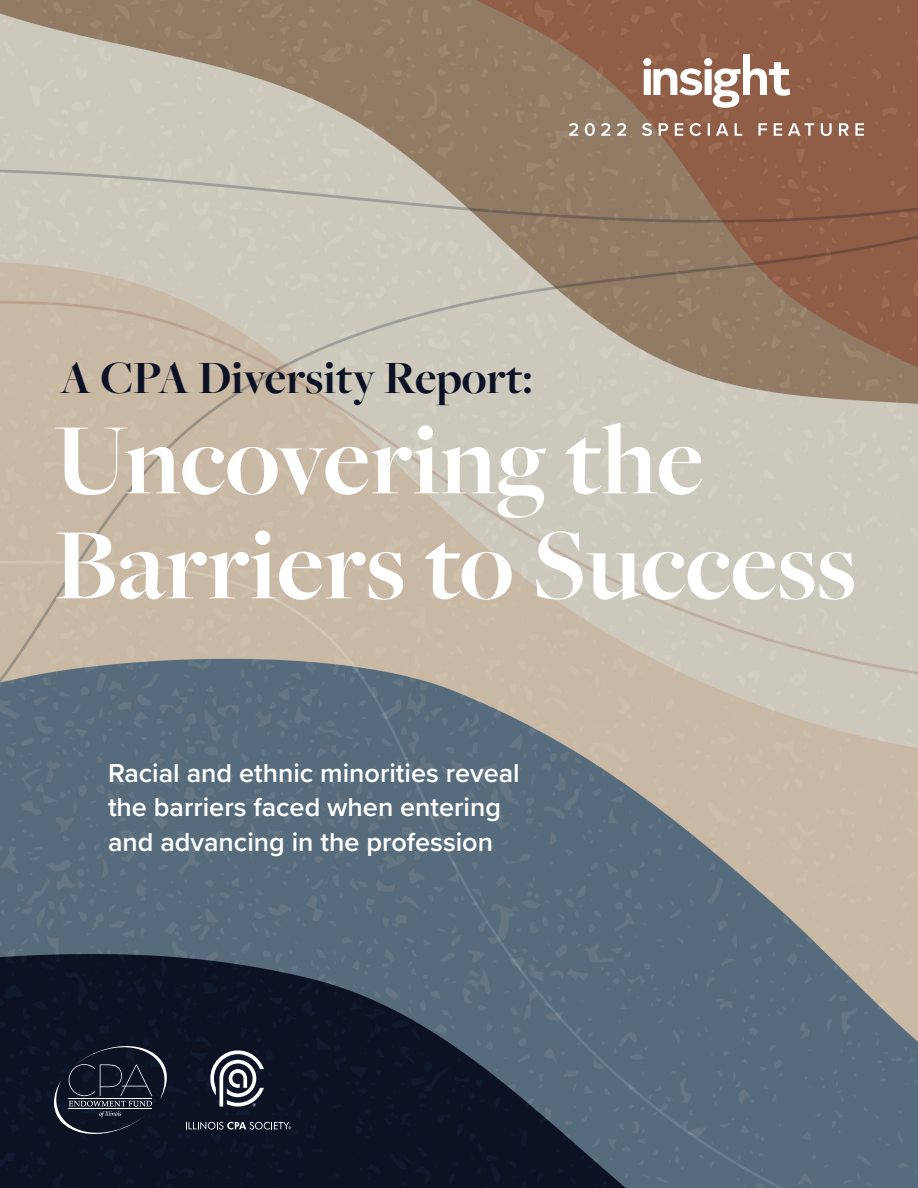
<style>
.page{position:relative;width:918px;height:1188px;background:#fff}
.page>*{position:absolute;margin:0;border:0;box-sizing:border-box;transform-origin:0 0}
.t1{font:700 105px/105px "Freight Big Pro";color:#fff}
.t2{font:700 48px "Freight Big Pro";color:#0c1224}
.t3{font:600 27px/34.5px "Proxima Nova";color:#fff}
</style>
<div class="page">
<img style="left:0;top:0;width:918px;height:1188px">
<svg style="left:643px;top:54px;width:147px;height:54px"></svg>
<svg style="left:569px;top:123px;width:295px;height:13px"></svg>
<svg style="left:210px;top:1050px;width:54px;height:57px"></svg>
<svg style="left:186px;top:1122px;width:105px;height:8px"></svg>
<svg style="left:54px;top:1043px;width:113px;height:94px;background:#212737"></svg>
<p class="t2" style="left:60px;top:349px;width:474px">A CPA Diversity Report:</p>
<p class="t1" style="left:54px;top:405px;width:804px">Uncovering the<br>Barriers to Success</p>
<p class="t3" style="left:108px;top:758px;width:413px">Racial and ethnic minorities reveal the barriers faced when entering and advancing in the profession</p>
</div>
